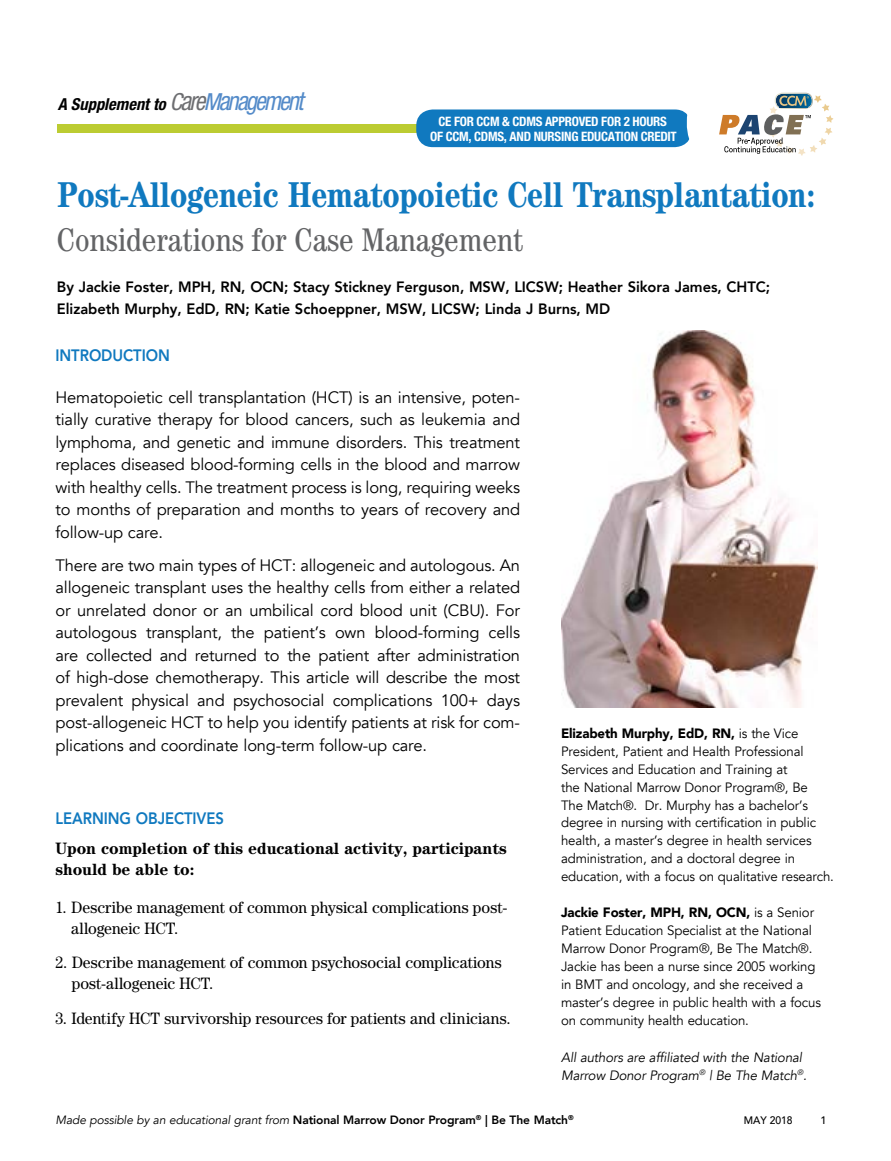
<style>
.page{position:relative;width:891px;height:1161px;background:#fff}
.page>*{position:absolute;margin:0;border:0;box-sizing:border-box;transform-origin:0 0}
.t1{font:700 condensed 36px "Century";letter-spacing:-.005em;color:#1079bf}
.t2{font:condensed 32.85px "Century";letter-spacing:-.005em;color:#636466}
.t3{font:16.5px/22.5px "Avenir";letter-spacing:-.01em;color:#000;text-align:justify}
.t4{font:16.5px/21px "Century";letter-spacing:-.005em;color:#000;scale:.95 1}
.t5{font:700 16.5px/21px "Century";letter-spacing:-.005em;color:#000}
.t6{font:800 16.5px "Avenir";letter-spacing:-.005em;color:#1079bf;scale:.9 1}
.t7{font:italic 700 condensed 16.5px "Helvetica Neue";color:#000}
.t8{font:800 15px/21.5px "Avenir";letter-spacing:-.005em;color:#000}
.t9{font:13.5px/18px "Avenir";letter-spacing:-.01em;color:#000}
.t10{font:italic 13.5px/18px "Avenir";letter-spacing:-.01em;color:#000}
.t11{font:700 condensed 12.9px/14.7px "Helvetica Neue";letter-spacing:-.02em;color:#fff;text-align:center}
.t12{font:800 12px "Avenir";letter-spacing:-.01em;color:#000}
.t13{font:500 10.8px "Avenir";letter-spacing:-.005em;color:#000;scale:.95 1}
.t14{font:500 10.8px "Avenir";letter-spacing:-.005em;color:#000}
.s1{font-weight:400;font-size:23.55px;color:#6d6e71}
.s2{font-weight:400;font-size:25.65px;color:#6d6e71}
.s3{font-weight:400;font-size:23.55px;color:#548bc9}
.s4{font-weight:400;font-size:25.65px;color:#548bc9}
.s5{font-weight:900}
.s6{font-weight:400;font-style:italic}
</style>
<div class="page">
<img style="left:562px;top:331px;width:255px;height:376px">
<div style="left:57px;top:124px;width:759px;height:9px;background:#bccc32"></div>
<div style="left:416px;top:109px;width:275px;height:38px;background:#1079bf;border-radius:17px"></div>
<div style="left:687px;top:82px;width:159px;height:83px;background:#fff;border-radius:39px"></div>
<svg style="left:719px;top:93px;width:115px;height:63px"></svg>
<p class="t7" style="left:58px;top:94px;width:247px">A Supplement to <span class="s1">C</span><span class="s2">are</span><span class="s3">M</span><span class="s4">anagement</span></p>
<p class="t11" style="left:430px;top:114px;width:248px">CE FOR CCM &amp; CDMS APPROVED FOR 2 HOURS<br>OF CCM, CDMS, AND NURSING EDUCATION CREDIT</p>
<h1 class="t1" style="left:57px;top:173px;width:760px">Post-Allogeneic Hematopoietic Cell Transplantation:</h1>
<h2 class="t2" style="left:57px;top:220px;width:468px">Considerations for Case Management</h2>
<p class="t8" style="left:57px;top:276px;width:715px">By Jackie Foster, MPH, RN, OCN; Stacy Stickney Ferguson, MSW, LICSW; Heather Sikora James, CHTC;<br>Elizabeth Murphy, EdD, RN; Katie Schoeppner, MSW, LICSW; Linda J Burns, MD</p>
<p class="t6" style="left:56px;top:342px;width:129px">INTRODUCTION</p>
<p class="t3" style="left:56px;top:386px;width:466px">Hematopoietic cell transplantation (HCT) is an intensive, poten&shy;tially curative therapy for blood cancers, such as leukemia and lymphoma, and genetic and immune disorders. This treatment replaces diseased blood-forming cells in the blood and marrow with healthy cells. The treatment process is long, requiring weeks to months of preparation and months to years of recovery and follow-up care.</p>
<p class="t3" style="left:56px;top:554px;width:466px">There are two main types of HCT: allogeneic and autologous. An allogeneic transplant uses the healthy cells from either a related or unrelated donor or an umbilical cord blood unit (CBU). For autologous transplant, the patient’s own blood-forming cells are collected and returned to the patient after administration of high-dose chemotherapy. This article will describe the most prevalent physical and psychosocial complications 100+ days post-allogeneic HCT to help you identify patients at risk for com&shy;plications and coordinate long-term follow-up care.</p>
<p class="t6" style="left:56px;top:805px;width:189px">LEARNING OBJECTIVES</p>
<p class="t5" style="left:56px;top:837px;width:453px">Upon completion of this educational activity, participants should be able to:</p>
<p class="t4" style="left:71px;top:896px;width:461px;text-indent:-16px">1. Describe management of common physical complications post&shy;allogeneic HCT.</p>
<p class="t4" style="left:72px;top:952px;width:454px;text-indent:-16px">2. Describe management of common psychosocial complications post-allogeneic HCT.</p>
<p class="t4" style="left:56px;top:1007px;width:481px">3. Identify HCT survivorship resources for patients and clinicians.</p>
<p class="t9" style="left:561px;top:724px;width:274px"><span class="s5">Elizabeth Murphy, EdD, RN,</span> is the Vice President, Patient and Health Professional Services and Education and Training at<br>the National Marrow Donor Program®, Be<br>The Match®. Dr. Murphy has a bachelor’s degree in nursing with certification in public health, a master’s degree in health services administration, and a doctoral degree in education, with a focus on qualitative research.</p>
<p class="t9" style="left:561px;top:904px;width:261px"><span class="s5">Jackie Foster, MPH, RN, OCN,</span> is a Senior Patient Education Specialist at the National Marrow Donor Program®, Be The Match®.<br>Jackie has been a nurse since 2005 working in BMT and oncology, and she received a master’s degree in public health with a focus on community health education.</p>
<p class="t10" style="left:561px;top:1048px;width:247px">All authors are affiliated with the National<br>Marrow Donor Program<sup>®</sup> | Be The Match<sup>®</sup>.</p>
<p class="t12" style="left:56px;top:1110px;width:520px"><span class="s6">Made possible by an educational grant from</span> National Marrow Donor Program<sup>®</sup> | Be The Match<sup>®</sup></p>
<p class="t13" style="left:744px;top:1110px;width:53px">MAY 2018</p>
<p class="t14" style="left:820px;top:1110px;width:8px">1</p>
</div>
